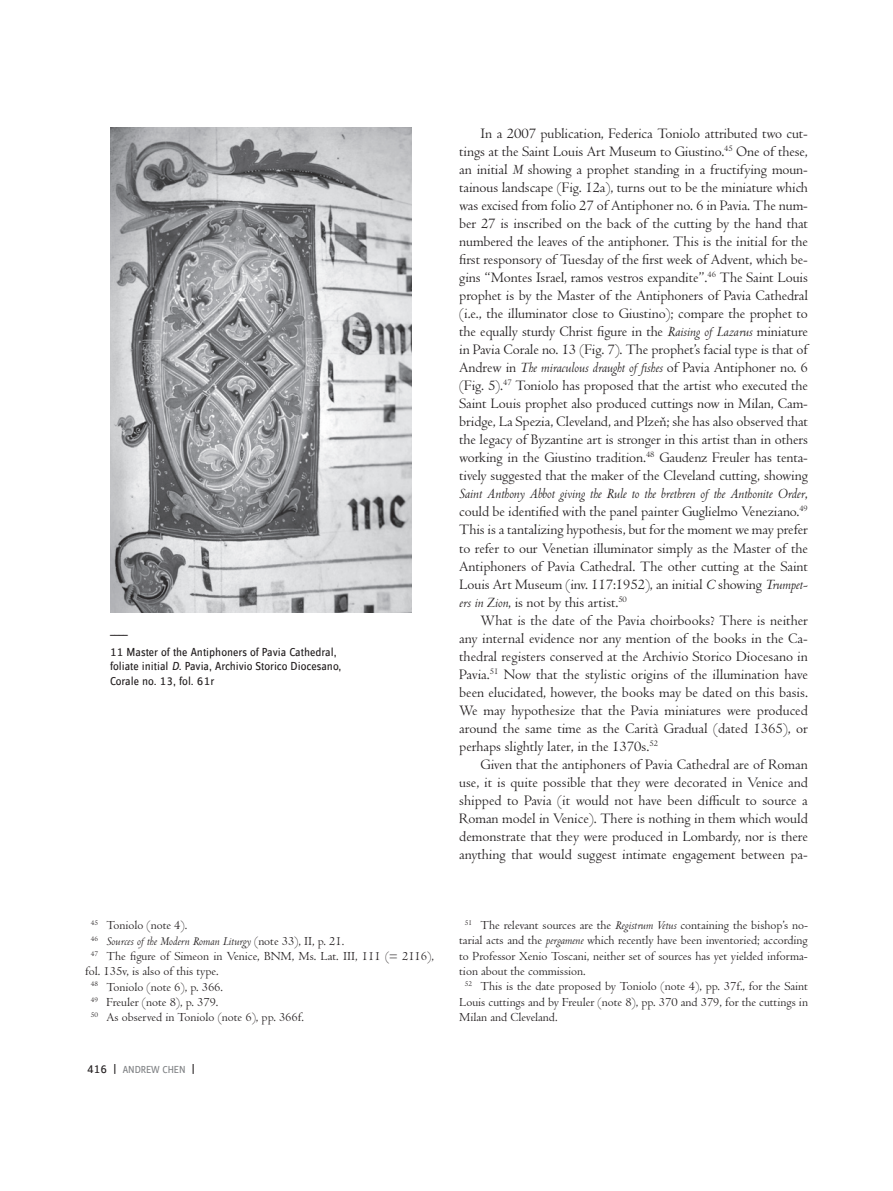
<style>
.page{position:relative;width:893px;height:1191px;background:#fff}
.page>*{position:absolute;margin:0;border:0;box-sizing:border-box;transform-origin:0 0}
.t1{font:15px/18px "Centaur MT Pro";color:#231f20;text-align:justify}
.t2{font:12.75px "Centaur MT Pro";color:#231f20}
.t3{font:italic 12.75px "Centaur MT Pro";color:#231f20}
.t4{font:12px/23px "Zine Sans Display Offc";color:#231f20}
.t5{font:10.5px "Zine Sans Display Offc";color:#808285}
.s1{font-style:italic}
.s2{font-style:normal}
.s3{font-size:12px;color:#231f20}
</style>
<div class="page">
<img style="left:110px;top:128px;width:301px;height:484px">
<p class="t4" style="left:110px;top:618px;width:228px">____<br>11 Master of the Antiphoners of Pavia Cathedral,</p>
<p class="t4" style="left:110px;top:659px;width:233px;line-height:14.4px">foliate initial <span class="s1">D</span>. Pavia, Archivio Storico Diocesano,<br>Corale no. 13, fol. 61r</p>
<p class="t2" style="left:91px;top:918px;width:98px"><sup>45</sup> Toniolo (note 4).</p>
<p class="t3" style="left:91px;top:933px;width:255px"><sup>46</sup> Sources of the Modern Roman Liturgy <span class="s2">(note 33), II, p. 21.</span></p>
<p class="t2" style="left:91px;top:949px;width:345px"><sup>47</sup> The figure of Simeon in Venice, BNM, Ms. Lat. III, 111 (= 2116),</p>
<p class="t2" style="left:85px;top:964px;width:135px">fol. 135v, is also of this type.</p>
<p class="t2" style="left:91px;top:979px;width:134px"><sup>48</sup> Toniolo (note 6), p. 366.</p>
<p class="t2" style="left:91px;top:995px;width:129px"><sup>49</sup> Freuler (note 8), p. 379.</p>
<p class="t2" style="left:91px;top:1010px;width:215px"><sup>50</sup> As observed in Toniolo (note 6), pp. 366f.</p>
<p class="t5" style="left:87px;top:1064px;width:109px"><span class="s3">416 |</span> ANDREW CHEN <span class="s3">|</span></p>
<p class="t1" style="left:459px;top:125px;width:350px;text-indent:21px">In a 2007 publication, Federica Toniolo attributed two cut&shy;tings at the Saint Louis Art Museum to Giustino.<sup>45</sup> One of these, an initial <span class="s1">M</span> showing a prophet standing in a fructifying moun&shy;tainous landscape (Fig. 12a), turns out to be the miniature which was excised from folio 27 of Antiphoner no. 6 in Pavia. The num&shy;ber 27 is inscribed on the back of the cutting by the hand that numbered the leaves of the antiphoner. This is the initial for the first responsory of Tuesday of the first week of Advent, which be&shy;gins “Montes Israel, ramos vestros expandite”.<sup>46</sup> The Saint Louis prophet is by the Master of the Antiphoners of Pavia Cathedral (i.e., the illuminator close to Giustino); compare the prophet to the equally sturdy Christ figure in the <span class="s1">Raising of Lazarus</span> miniature in Pavia Corale no. 13 (Fig. 7). The prophet’s facial type is that of Andrew in <span class="s1">The miraculous draught of fishes</span> of Pavia Antiphoner no. 6 (Fig. 5).<sup>47</sup> Toniolo has proposed that the artist who executed the Saint Louis prophet also produced cuttings now in Milan, Cam&shy;bridge, La Spezia, Cleveland, and Plzeň; she has also observed that the legacy of Byzantine art is stronger in this artist than in others working in the Giustino tradition.<sup>48</sup> Gaudenz Freuler has tenta&shy;tively suggested that the maker of the Cleveland cutting, showing <span class="s1">Saint Anthony Abbot giving the Rule to the brethren of the Anthonite Order</span>, could be identified with the panel painter Guglielmo Veneziano.<sup>49<br></sup>This is a tantalizing hypothesis, but for the moment we may prefer to refer to our Venetian illuminator simply as the Master of the Antiphoners of Pavia Cathedral. The other cutting at the Saint Louis Art Museum (inv. 117:1952), an initial <span class="s1">C</span> showing <span class="s1">Trumpet&shy;ers in Zion</span>, is not by this artist.<sup>50</sup></p>
<p class="t1" style="left:459px;top:611px;width:350px;text-indent:21px">What is the date of the Pavia choirbooks? There is neither any internal evidence nor any mention of the books in the Ca&shy;thedral registers conserved at the Archivio Storico Diocesano in Pavia.<sup>51</sup> Now that the stylistic origins of the illumination have been elucidated, however, the books may be dated on this basis.<br>We may hypothesize that the Pavia miniatures were produced around the same time as the Carità Gradual (dated 1365), or perhaps slightly later, in the 1370s.<sup>52</sup></p>
<p class="t1" style="left:459px;top:755px;width:350px;text-indent:21px">Given that the antiphoners of Pavia Cathedral are of Roman use, it is quite possible that they were decorated in Venice and shipped to Pavia (it would not have been difficult to source a Roman model in Venice). There is nothing in them which would demonstrate that they were produced in Lombardy, nor is there anything that would suggest intimate engagement between pa-</p>
<p class="t2" style="left:465px;top:918px;width:345px"><sup>51</sup> The relevant sources are the <span class="s1">Registrum Vetus</span> containing the bishop’s no-</p>
<p class="t2" style="left:459px;top:933px;width:350px">tarial acts and the <span class="s1">pergamene</span> which recently have been inventoried; according</p>
<p class="t2" style="left:459px;top:948px;width:350px">to Professor Xenio Toscani, neither set of sources has yet yielded informa-</p>
<p class="t2" style="left:459px;top:964px;width:128px">tion about the commission.</p>
<p class="t2" style="left:465px;top:979px;width:345px"><sup>52</sup> This is the date proposed by Toniolo (note 4), pp. 37f., for the Saint</p>
<p class="t2" style="left:459px;top:994px;width:350px">Louis cuttings and by Freuler (note 8), pp. 370 and 379, for the cuttings in</p>
<p class="t2" style="left:459px;top:1010px;width:100px">Milan and Cleveland.</p>
</div>
